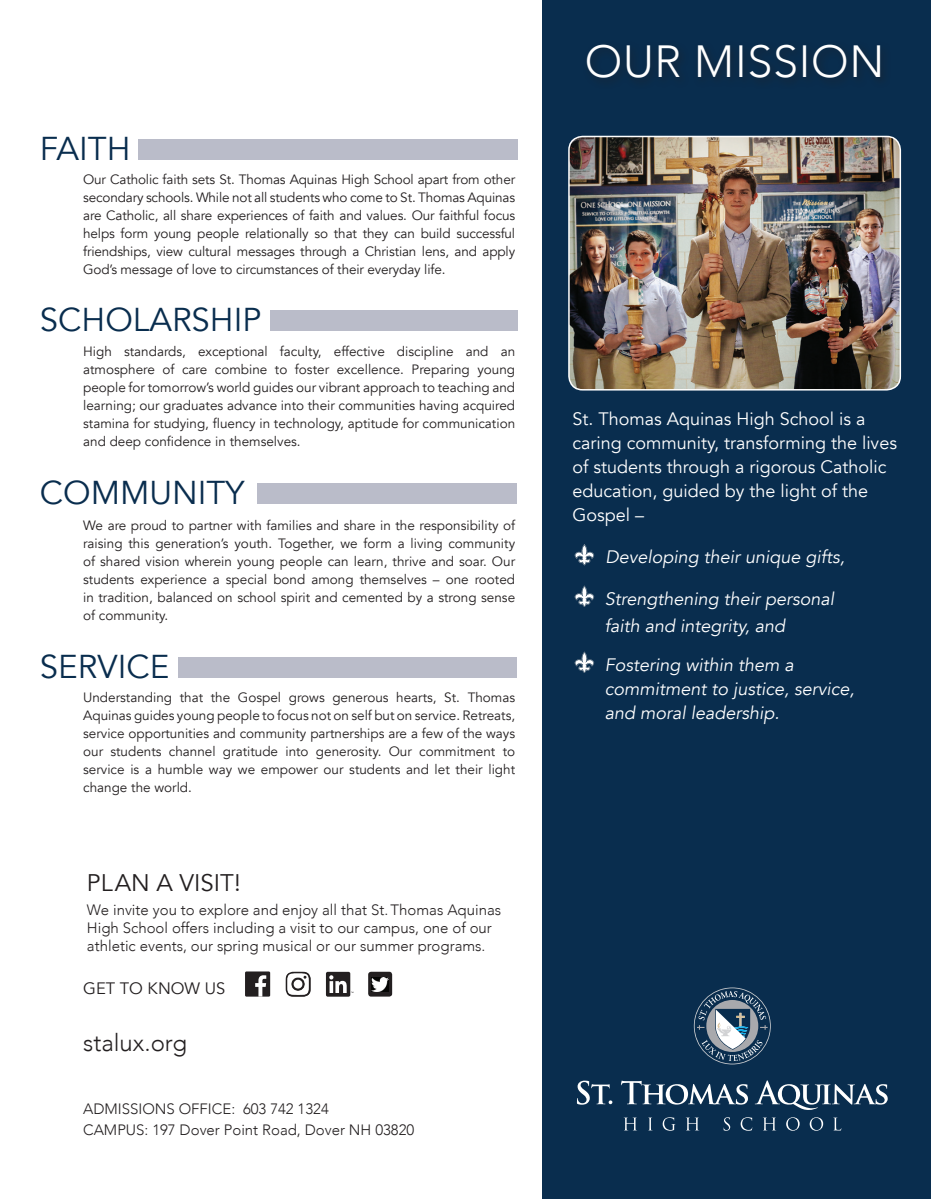
<style>
.page{position:relative;width:931px;height:1199px;background:#fff}
.page>*{position:absolute;margin:0;border:0;box-sizing:border-box;transform-origin:0 0}
.t1{font:300 45px "Avenir";letter-spacing:.015em;color:#fff}
.t2{font:33px "Avenir";color:#092d4e}
.t3{font:24px "Avenir";color:#231f20}
.t4{font:300 24px "Avenir";color:#231f20}
.t5{font:italic 18px/24px "Avenir";color:#fff}
.t6{font:18px/24px "Avenir";color:#fff}
.t7{font:16.5px "Avenir";color:#231f20}
.t8{font:300 15px/18px "Avenir";color:#231f20}
.t9{font:13.5px/18px "Avenir";color:#231f20;text-align:justify}
</style>
<div class="page">
<div style="left:542px;top:0;width:389px;height:1199px;background:#092d4e"></div>
<div style="left:582px;top:40px;width:309px;height:50px;background:#0b2b4a"></div>
<img style="left:570px;top:136px;width:330px;height:254px">
<div style="left:568px;top:136px;width:333px;height:254px;border:2px solid #fff;border-radius:14px"></div>
<img style="left:286px;top:972px;width:25px;height:25px">
<div style="left:368px;top:972px;width:24px;height:24px;background:#231f20;border-radius:3px"></div>
<img style="left:372px;top:977px;width:17px;height:14px">
<div style="left:245px;top:971px;width:25px;height:25px;background:#231f20"></div>
<svg style="left:255px;top:975px;width:11px;height:21px"></svg>
<div style="left:326px;top:972px;width:24px;height:25px;background:#231f20;border-radius:2px"></div>
<svg style="left:329px;top:975px;width:24px;height:18px"></svg>
<svg style="left:577px;top:1080px;width:35px;height:25px"></svg>
<svg style="left:621px;top:1080px;width:127px;height:24px"></svg>
<svg style="left:755px;top:1080px;width:133px;height:30px"></svg>
<svg style="left:624px;top:1117px;width:13px;height:13px"></svg>
<svg style="left:648px;top:1117px;width:4px;height:13px"></svg>
<svg style="left:663px;top:1117px;width:12px;height:14px"></svg>
<svg style="left:686px;top:1117px;width:13px;height:13px"></svg>
<svg style="left:724px;top:1117px;width:6px;height:14px"></svg>
<svg style="left:741px;top:1117px;width:11px;height:14px"></svg>
<svg style="left:763px;top:1117px;width:13px;height:13px"></svg>
<svg style="left:786px;top:1117px;width:14px;height:14px"></svg>
<svg style="left:810px;top:1117px;width:13px;height:14px"></svg>
<svg style="left:833px;top:1117px;width:8px;height:13px"></svg>
<svg style="left:694px;top:987px;width:77px;height:77px"></svg>
<div style="left:138px;top:139px;width:379px;height:21px;background:#babcc9"></div>
<div style="left:270px;top:311px;width:247px;height:20px;background:#babcc9"></div>
<div style="left:258px;top:483px;width:259px;height:21px;background:#babcc9"></div>
<div style="left:179px;top:657px;width:338px;height:20px;background:#babcc9"></div>
<svg style="left:575px;top:544px;width:19px;height:21px"></svg>
<svg style="left:575px;top:585px;width:19px;height:22px"></svg>
<svg style="left:575px;top:651px;width:19px;height:22px"></svg>
<p class="t2" style="left:40px;top:129px;width:92px">FAITH</p>
<p class="t9" style="left:83px;top:170px;width:434px">Our Catholic faith sets St. Thomas Aquinas High School apart from other secondary schools. While not all students who come to St. Thomas Aquinas are Catholic, all share experiences of faith and values. Our faithful focus helps form young people relationally so that they can build successful friendships, view cultural messages through a Christian lens, and apply God’s message of love to circumstances of their everyday life.</p>
<p class="t2" style="left:40px;top:300px;width:223px">SCHOLARSHIP</p>
<p class="t9" style="left:83px;top:343px;width:434px">High standards, exceptional faculty, effective discipline and an atmosphere of care combine to foster excellence. Preparing young people for tomorrow’s world guides our vibrant approach to teaching and learning; our graduates advance into their communities having acquired stamina for studying, fluency in technology, aptitude for communication and deep confidence in themselves.</p>
<p class="t2" style="left:40px;top:473px;width:206px">COMMUNITY</p>
<p class="t9" style="left:83px;top:517px;width:434px">We are proud to partner with families and share in the responsibility of raising this generation’s youth. Together, we form a living community of shared vision wherein young people can learn, thrive and soar. Our students experience a special bond among themselves – one rooted in tradition, balanced on school spirit and cemented by a strong sense of community.</p>
<p class="t2" style="left:40px;top:647px;width:131px">SERVICE</p>
<p class="t9" style="left:83px;top:688px;width:434px">Understanding that the Gospel grows generous hearts, St. Thomas Aquinas guides young people to focus not on self but on service. Retreats, service opportunities and community partnerships are a few of the ways our students channel gratitude into generosity. Our commitment to service is a humble way we empower our students and let their light change the world.</p>
<p class="t3" style="left:87px;top:868px;width:155px">PLAN A VISIT!</p>
<p class="t8" style="left:87px;top:900px;width:416px">We invite you to explore and enjoy all that St. Thomas Aquinas<br>High School offers including a visit to our campus, one of our athletic events, our spring musical or our summer programs.</p>
<p class="t7" style="left:83px;top:979px;width:144px">GET TO KNOW US</p>
<p class="t4" style="left:83px;top:1029px;width:106px">stalux.org</p>
<p class="t8" style="left:83px;top:1099px;width:333px;line-height:21px">ADMISSIONS OFFICE: 603 742 1324<br>CAMPUS: 197 Dover Point Road, Dover NH 03820</p>
<p class="t1" style="left:585px;top:35px;width:301px">OUR MISSION</p>
<p class="t6" style="left:572px;top:407px;width:326px">St. Thomas Aquinas High School is a caring community, transforming the lives of students through a rigorous Catholic education, guided by the light of the<br>Gospel –</p>
<p class="t5" style="left:605px;top:545px;width:241px">Developing their unique gifts,</p>
<p class="t5" style="left:605px;top:585px;width:231px;line-height:27px">Strengthening their personal faith and integrity, and</p>
<p class="t5" style="left:605px;top:653px;width:251px">Fostering within them a commitment to justice, service, and moral leadership.</p>
</div>
